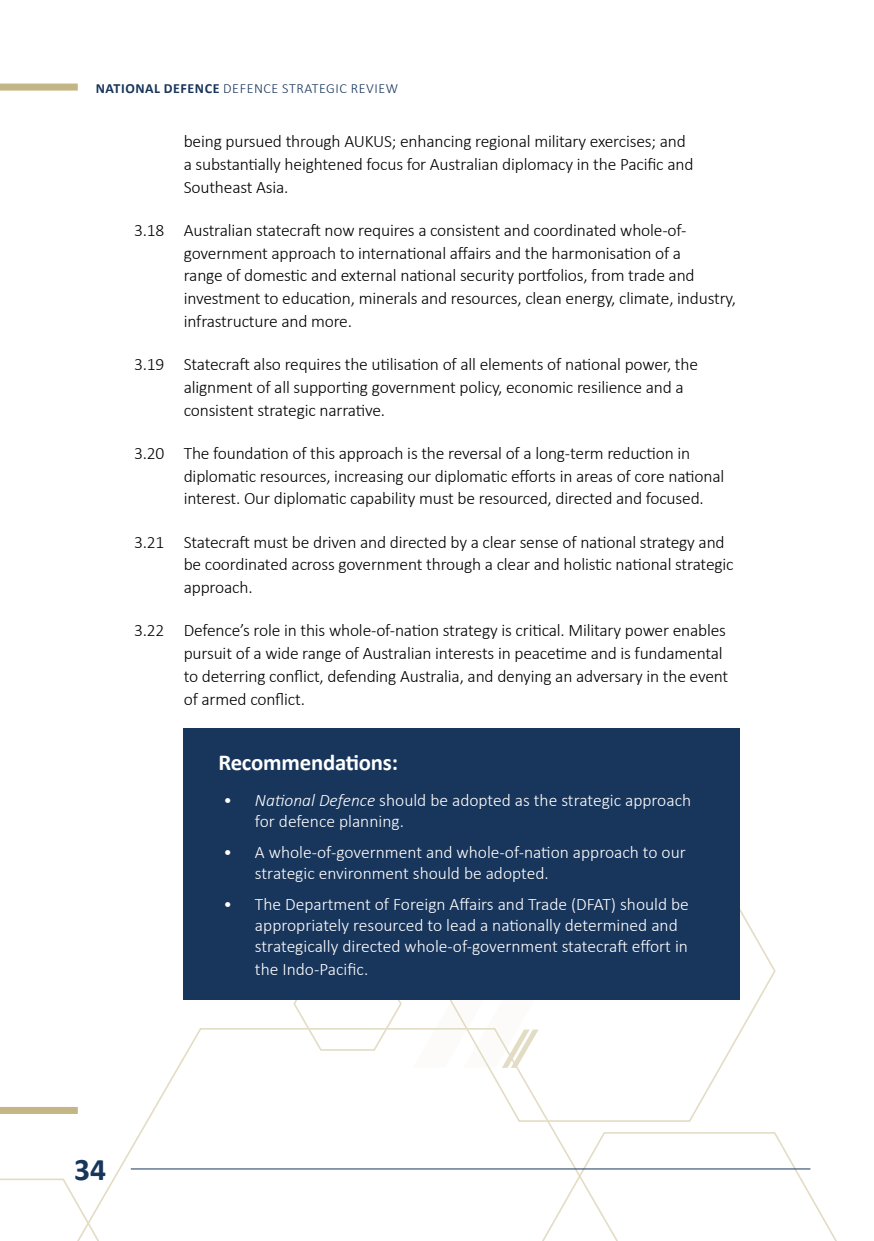
<style>
.page{position:relative;width:874px;height:1241px;background:#fff}
.page>*{position:absolute;margin:0;border:0;box-sizing:border-box;transform-origin:0 0}
.t1{font:700 31.5px "Calibri";color:#18355b}
.Recommendation_Head{font:700 22.75px "Calibri";letter-spacing:-.01em;color:#fff}
.Numbered_Para_Style{font:300 17.5px/22.8px "Calibri";letter-spacing:-.01em;color:#000}
.t2{font:300 17.5px/21px "Calibri";color:#fff}
.t3{font:300 14px "Calibri";letter-spacing:.04em;color:#18355b}
.s1{font-weight:700}
.s2{font-style:italic}
</style>
<div class="page">
<svg style="left:621px;top:818px;width:155px;height:304px"></svg>
<svg style="left:52px;top:1026px;width:591px;height:150px"></svg>
<svg style="left:292px;top:999px;width:110px;height:52px"></svg>
<svg style="left:0;top:1176px;width:117px;height:64px"></svg>
<svg style="left:517px;top:1130px;width:319px;height:110px"></svg>
<svg style="left:412px;top:999px;width:209px;height:68px"></svg>
<hr style="left:131px;top:1168px;width:679px;height:1px;background:#18355b">
<div style="left:0;top:1106px;width:78px;height:7px;background:#c4b684"></div>
<div style="left:0;top:84px;width:78px;height:7px;background:#c4b684"></div>
<div style="left:184px;top:728px;width:555px;height:67px;background:#18355b"></div>
<div style="left:184px;top:768px;width:555px;height:83px;background:#18355b"></div>
<div style="left:184px;top:820px;width:555px;height:83px;background:#18355b"></div>
<div style="left:184px;top:872px;width:555px;height:127px;background:#18355b"></div>
<p class="t3" style="left:96px;top:79px;width:304px"><span class="s1">NATIONAL DEFENCE</span> DEFENCE STRATEGIC REVIEW</p>
<p class="Numbered_Para_Style" style="left:184px;top:130px;width:511px">being pursued through AUKUS; enhancing regional military exercises; and a substantially heightened focus for Australian diplomacy in the Pacific and<br>Southeast Asia.</p>
<p class="Numbered_Para_Style" style="left:184px;top:218px;width:553px;text-indent:-50px">3.18 Australian statecraft now requires a consistent and coordinated whole-of&shy;government approach to international affairs and the harmonisation of a<br>range of domestic and external national security portfolios, from trade and investment to education, minerals and resources, clean energy, climate, industry, infrastructure and more.</p>
<p class="Numbered_Para_Style" style="left:184px;top:353px;width:515px;text-indent:-50px">3.19 Statecraft also requires the utilisation of all elements of national power, the alignment of all supporting government policy, economic resilience and a consistent strategic narrative.</p>
<p class="Numbered_Para_Style" style="left:184px;top:441px;width:542px;text-indent:-50px">3.20 The foundation of this approach is the reversal of a long-term reduction in diplomatic resources, increasing our diplomatic efforts in areas of core national interest. Our diplomatic capability must be resourced, directed and focused.</p>
<p class="Numbered_Para_Style" style="left:184px;top:530px;width:551px;text-indent:-50px">3.21 Statecraft must be driven and directed by a clear sense of national strategy and be coordinated across government through a clear and holistic national strategic approach.</p>
<p class="Numbered_Para_Style" style="left:184px;top:619px;width:546px;text-indent:-50px">3.22 Defence’s role in this whole-of-nation strategy is critical. Military power enables pursuit of a wide range of Australian interests in peacetime and is fundamental to deterring conflict, defending Australia, and denying an adversary in the event of armed conflict.</p>
<h1 class="t1" style="left:74px;top:1147px;width:33px">34</h1>
<p class="Recommendation_Head" style="left:218px;top:746px;width:181px">Recommendations:</p>
<p class="t2" style="left:255px;top:789px;width:437px;text-indent:-32px">• <span class="s2">National Defence</span> should be adopted as the strategic approach for defence planning.</p>
<p class="t2" style="left:255px;top:841px;width:432px;text-indent:-32px">• A whole-of-government and whole-of-nation approach to our strategic environment should be adopted.</p>
<p class="t2" style="left:255px;top:893px;width:435px;text-indent:-32px">• The Department of Foreign Affairs and Trade (DFAT) should be appropriately resourced to lead a nationally determined and strategically directed whole-of-government statecraft effort in</p>
<p class="t2" style="left:255px;top:958px;width:115px">the Indo-Pacific.</p>
</div>
